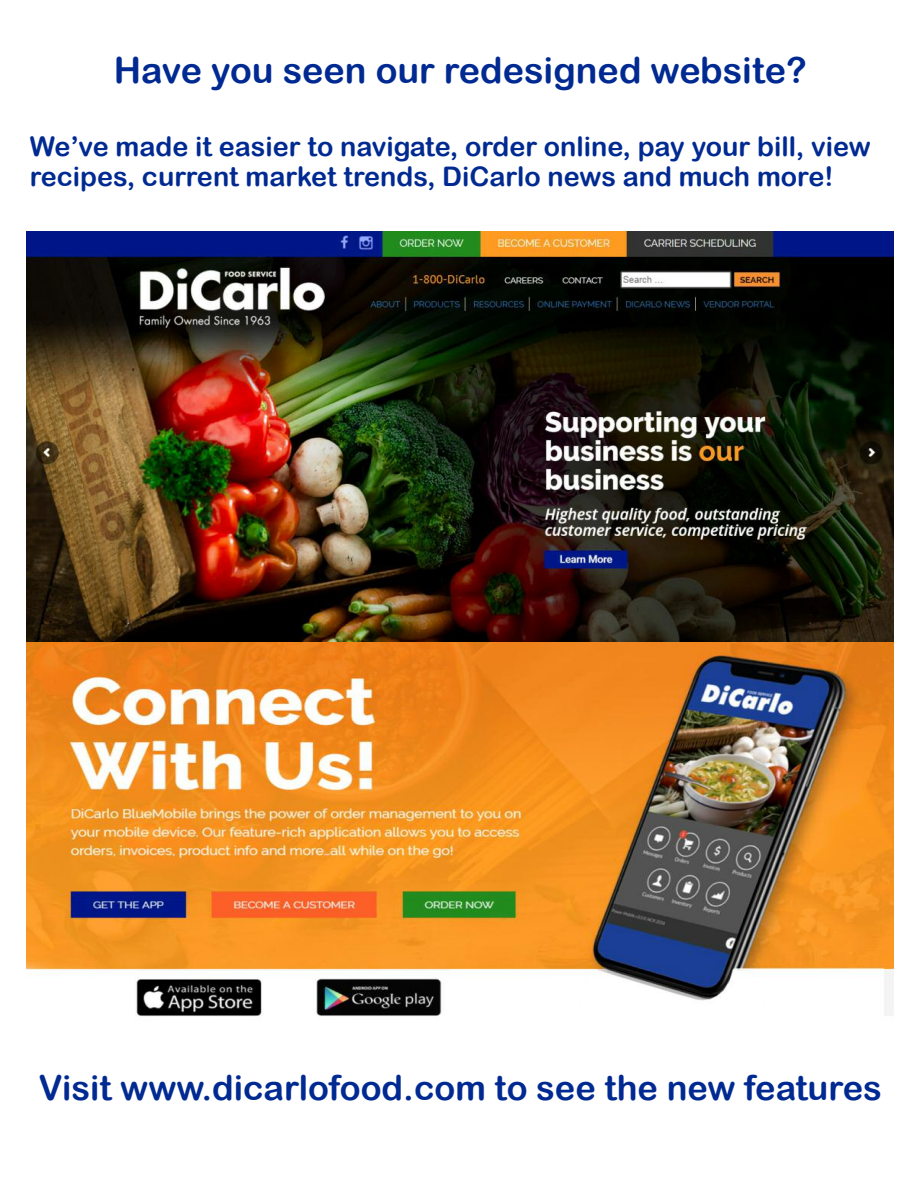
<style>
.page{position:relative;width:918px;height:1188px;background:#fff}
.page>*{position:absolute;margin:0;border:0;box-sizing:border-box;transform-origin:0 0}
.t1{font:36px "Arial Rounded MT Bold";color:#002a92}
.t2{font:34.5px "Arial Rounded MT Bold";color:#002a92}
.t3{font:27px/30px "Arial Rounded MT Bold";color:#002a92}
</style>
<div class="page">
<img style="left:26px;top:231px;width:868px;height:411px">
<img style="left:26px;top:642px;width:868px;height:375px">
<h1 class="t1" style="left:114px;top:49px;width:694px">Have you seen our redesigned website?</h1>
<p class="t3" style="left:30px;top:131px;width:843px">We’ve made it easier to navigate, order online, pay your bill, view recipes, current market trends, DiCarlo news and much more!</p>
<p class="t2" style="left:39px;top:1067px;width:845px">Visit www.dicarlofood.com to see the new features</p>
</div>
